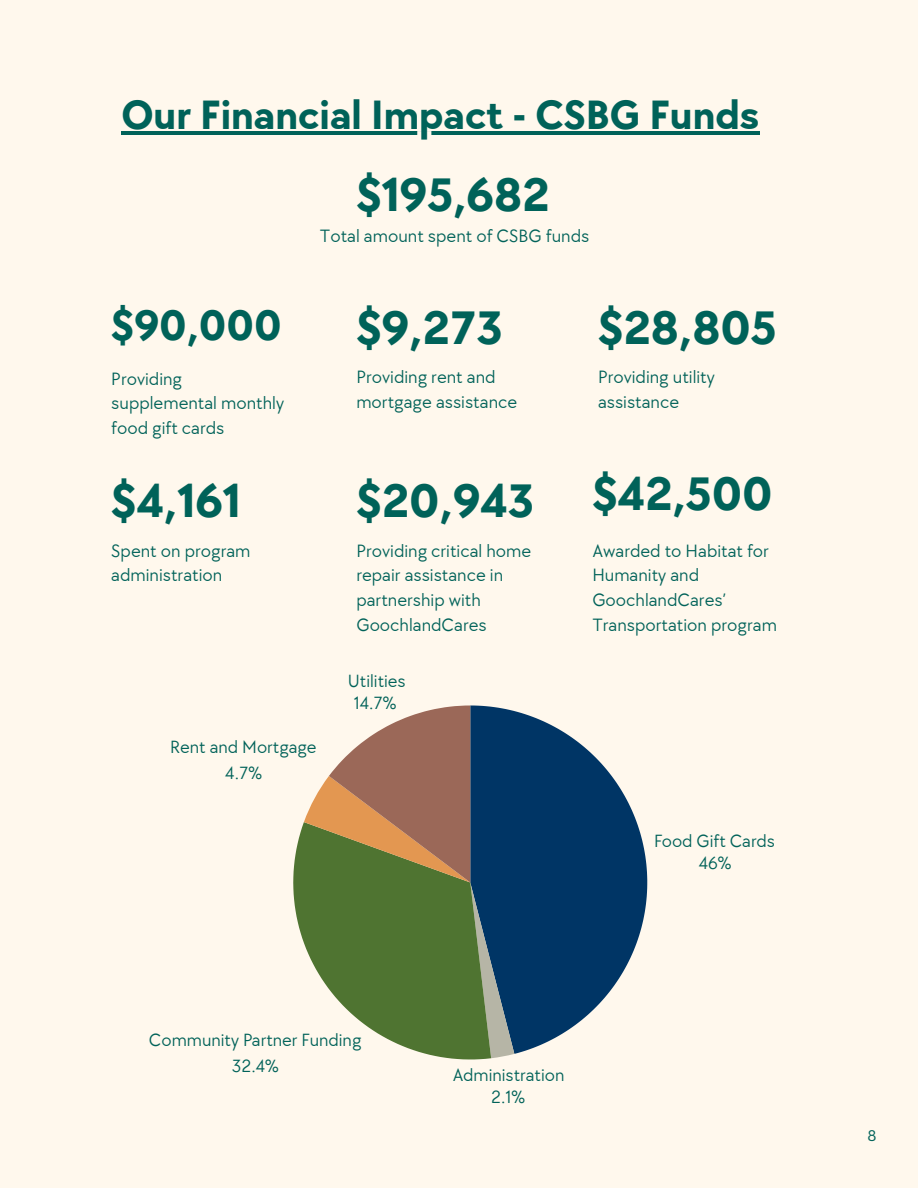
<style>
.page{position:relative;width:918px;height:1188px;background:#fff8ed}
.page>*{position:absolute;margin:0;border:0;box-sizing:border-box;transform-origin:0 0}
.t1{font:700 48.45px "TT Chocolates";color:#006259}
.t2{font:700 43.95px "TT Chocolates";color:#006259}
.t3{font:700 42.3px "TT Chocolates";color:#006259}
.t4{font:18.45px/24.8px "TT Chocolates";color:#006259}
.t5{font:18.3px/21.8px "TT Chocolates";color:#006259;text-align:center}
.t6{font:15px "Canva Sans";color:#006259}
</style>
<div class="page">
<hr style="left:121px;top:132px;width:638px;height:3px;background:#006259">
<svg style="left:514px;top:711px;width:133px;height:343px;fill:#003565"></svg>
<svg style="left:293px;top:822px;width:198px;height:238px"></svg>
<svg style="left:304px;top:705px;width:210px;height:353px;background:#798061"></svg>
<h2 class="t3" style="left:121px;top:91px;width:640px">Our Financial Impact - CSBG Funds</h2>
<h1 class="t1" style="left:356px;top:167px;width:195px">$195,682</h1>
<p class="t4" style="left:320px;top:224px;width:271px">Total amount spent of CSBG funds</p>
<p class="t2" style="left:111px;top:301px;width:172px">$90,000</p>
<h1 class="t4" style="left:111px;top:367px;width:174px">Providing supplemental monthly food gift cards</h1>
<p class="t1" style="left:111px;top:474px;width:131px">$4,161</p>
<h1 class="t4" style="left:111px;top:539px;width:141px">Spent on program administration</h1>
<p class="t5" style="left:170px;top:735px;width:148px;line-height:25.8px">Rent and Mortgage<br>4.7%</p>
<p class="t1" style="left:356px;top:300px;width:148px">$9,273</p>
<h1 class="t4" style="left:356px;top:365px;width:162px">Providing rent and mortgage assistance</h1>
<p class="t1" style="left:356px;top:474px;width:179px">$20,943</p>
<h1 class="t4" style="left:356px;top:539px;width:176px">Providing critical home repair assistance in partnership with<br>GoochlandCares</h1>
<p class="t5" style="left:348px;top:671px;width:59px">Utilities<br>14.7%</p>
<p class="t1" style="left:598px;top:300px;width:180px">$28,805</p>
<h1 class="t4" style="left:598px;top:365px;width:118px">Providing utility assistance</h1>
<h1 class="t1" style="left:592px;top:467px;width:182px">$42,500</h1>
<p class="t4" style="left:592px;top:539px;width:186px">Awarded to Habitat for<br>Humanity and<br>GoochlandCares’<br>Transportation program</p>
<p class="t5" style="left:654px;top:831px;width:122px">Food Gift Cards<br>46%</p>
<p class="t5" style="left:149px;top:1028px;width:214px;line-height:25.8px">Community Partner Funding<br>32.4%</p>
<p class="t5" style="left:453px;top:1065px;width:113px">Administration<br>2.1%</p>
<p class="t6" style="left:868px;top:1125px;width:11px">8</p>
</div>
